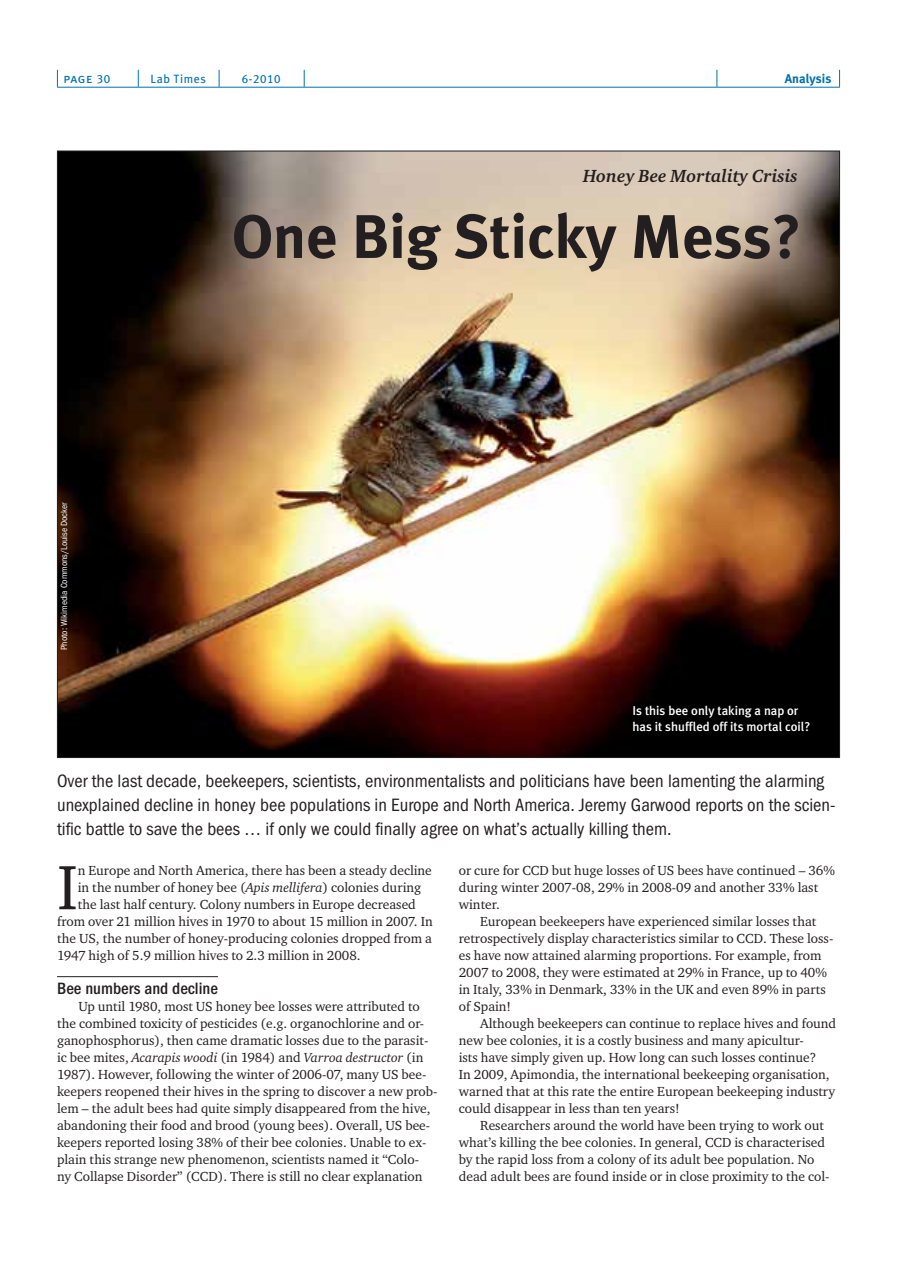
<style>
.page{position:relative;width:897px;height:1267px;background:#fff}
.page>*{position:absolute;margin:0;border:0;box-sizing:border-box;transform-origin:0 0}
.t1{font:64.05px "Charter ITC";color:#231f20}
.t2{font:700 61.5px "Meta Plus";color:#231f20}
.t3{font:18px/24px "Franklin Gothic Book Cond ITC";color:#231f20}
.t4{font:italic 700 18px "Charter ITC";color:#231f20}
.t5{font:16.5px "Franklin Gothic Medi Cond ITC";color:#231f20}
.t6{font:13.5px/17px "Charter ITC";color:#231f20}
.t7{font:13.5px "Meta Plus Book Caps";color:#0072ae}
.t8{font:500 12.75px/16.5px "Meta Plus";color:#fff}
.t9{font:700 12.75px "Meta Plus";color:#0072ae}
.t10{font:12px "Meta Plus";letter-spacing:.05em;color:#0072ae}
.t11{font:12px "Meta Plus Book Caps";color:#0072ae}
.t12{font:9px "Franklin Gothic Book Cond ITC";color:#fff}
.s1{font-size:12px}
.s2{font-style:italic}
</style>
<div class="page">
<hr style="left:57px;top:87px;width:782px;height:1px;background:#0072ae">
<svg style="left:57px;top:70px;width:1px;height:17px"></svg>
<svg style="left:138px;top:70px;width:1px;height:17px"></svg>
<svg style="left:716px;top:70px;width:1px;height:17px"></svg>
<svg style="left:839px;top:70px;width:1px;height:17px"></svg>
<svg style="left:304px;top:70px;width:1px;height:17px"></svg>
<svg style="left:219px;top:70px;width:1px;height:17px"></svg>
<hr style="left:57px;top:976px;width:161px;height:1px;background:#231f20">
<img style="left:59px;top:153px;width:778px;height:603px">
<p class="t7" style="left:63px;top:70px;width:48px">page <span class="s1">30</span></p>
<p class="t10" style="left:150px;top:72px;width:57px">Lab Times</p>
<p class="t11" style="left:242px;top:71px;width:40px">6-2010</p>
<p class="t9" style="left:784px;top:71px;width:48px">Analysis</p>
<h3 class="t4" style="left:583px;top:165px;width:216px">Honey Bee Mortality Crisis</h3>
<p class="t12" style="left:61px;top:650px;width:149px;rotate:-90deg">Photo: Wikimedia Commons/Louise Docker</p>
<h2 class="t2" style="left:232px;top:201px;width:571px">One Big Sticky Mess?</h2>
<p class="t8" style="left:632px;top:703px;width:179px">Is this bee only taking a nap or has it shuffled off its mortal coil?</p>
<p class="t3" style="left:57px;top:771px;width:779px">Over the last decade, beekeepers, scientists, environmentalists and politicians have been lamenting the alarming unexplained decline in honey bee populations in Europe and North America. Jeremy Garwood reports on the scien&shy;tific battle to save the bees … if only we could finally agree on what’s actually killing them.</p>
<h1 class="t1" style="left:57px;top:862px;width:22px">I</h1>
<p class="t6" style="left:78px;top:863px;width:355px">n Europe and North America, there has been a steady decline</p>
<p class="t6" style="left:78px;top:880px;width:345px">in the number of honey bee (<span class="s2">Apis mellifera</span>) colonies during</p>
<p class="t6" style="left:78px;top:897px;width:339px">the last half century. Colony numbers in Europe decreased</p>
<p class="t6" style="left:57px;top:914px;width:377px">from over 21 million hives in 1970 to about 15 million in 2007. In</p>
<p class="t6" style="left:57px;top:931px;width:376px">the US, the number of honey-producing colonies dropped from a</p>
<p class="t6" style="left:57px;top:948px;width:305px">1947 high of 5.9 million hives to 2.3 million in 2008.</p>
<p class="t5" style="left:57px;top:978px;width:162px">Bee numbers and decline</p>
<p class="t6" style="left:57px;top:998px;width:382px;text-indent:21px">Up until 1980, most US honey bee losses were attributed to the combined toxicity of pesticides (e.g. organochlorine and or&shy;ganophosphorus), then came dramatic losses due to the parasit&shy;ic bee mites, <span class="s2">Acarapis woodi</span> (in 1984) and <span class="s2">Varroa destructor</span> (in 1987). However, following the winter of 2006-07, many US bee&shy;keepers reopened their hives in the spring to discover a new prob&shy;lem – the adult bees had quite simply disappeared from the hive, abandoning their food and brood (young bees). Overall, US bee&shy;keepers reported losing 38% of their bee colonies. Unable to ex&shy;plain this strange new phenomenon, scientists named it “Colo-<br>ny Collapse Disorder” (CCD). There is still no clear explanation</p>
<p class="t6" style="left:458px;top:863px;width:377px">or cure for CCD but huge losses of US bees have continued – 36% during winter 2007-08, 29% in 2008-09 and another 33% last winter.</p>
<p class="t6" style="left:458px;top:914px;width:376px;text-indent:21px">European beekeepers have experienced similar losses that retrospectively display characteristics similar to CCD. These loss&shy;es have now attained alarming proportions. For example, from 2007 to 2008, they were estimated at 29% in France, up to 40% in Italy, 33% in Denmark, 33% in the UK and even 89% in parts of Spain!</p>
<p class="t6" style="left:458px;top:1016px;width:379px;text-indent:21px">Although beekeepers can continue to replace hives and found new bee colonies, it is a costly business and many apicultur-<br>ists have simply given up. How long can such losses continue?<br>In 2009, Apimondia, the international beekeeping organisation, warned that at this rate the entire European beekeeping industry could disappear in less than ten years!</p>
<p class="t6" style="left:458px;top:1117px;width:372px;text-indent:21px">Researchers around the world have been trying to work out what’s killing the bee colonies. In general, CCD is characterised by the rapid loss from a colony of its adult bee population. No dead adult bees are found inside or in close proximity to the col-</p>
</div>
